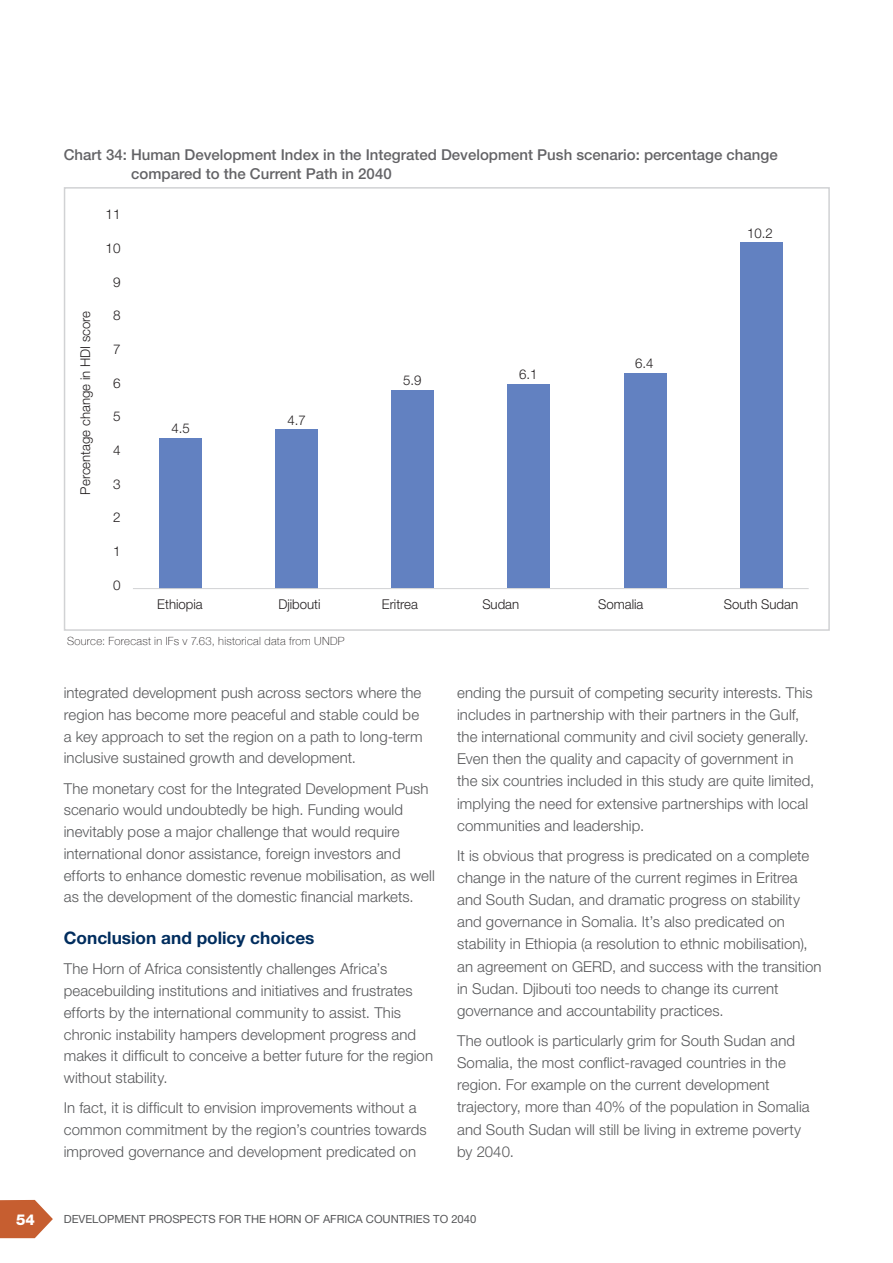
<style>
.page{position:relative;width:893px;height:1263px;background:#fff}
.page>*{position:absolute;margin:0;border:0;box-sizing:border-box;transform-origin:0 0}
.SUBHEAD_LEVEL_1{font:700 17.25px "Helvetica Neue LT Std";color:#002d5e}
.BODY{font:300 15px/22px "Helvetica Neue LT Std";letter-spacing:.005em;color:#57585a}
.Figure_title{font:500 15px/19.5px "Helvetica Neue LT Std";color:#636366}
.t1{font:800 15px "Helvetica Neue LT Std";color:#fff}
.RECOMMEND_BODY{font:300 13.5px "Helvetica Neue LT Std";color:#231f20}
.t2{font:11.25px "Helvetica Neue LT Std";color:#57585a}
.Source{font:100 11.25px "Helvetica Neue";letter-spacing:.025em;color:#231f20}
</style>
<div class="page">
<svg style="left:0;top:1200px;width:53px;height:38px"></svg>
<div style="left:64px;top:187px;width:766px;height:444px;border:2px solid #d1d2d4"></div>
<div style="left:159px;top:438px;width:42px;height:151px;background:#6281c1"></div>
<div style="left:275px;top:429px;width:43px;height:159px;background:#6281c1"></div>
<div style="left:391px;top:390px;width:43px;height:198px;background:#6281c1"></div>
<div style="left:508px;top:384px;width:42px;height:204px;background:#6281c1"></div>
<div style="left:624px;top:373px;width:42px;height:215px;background:#6281c1"></div>
<div style="left:740px;top:242px;width:43px;height:346px;background:#6281c1"></div>
<hr style="left:133px;top:588px;width:676px;height:1px;background:#d1d2d4">
<p class="Figure_title" style="left:131px;top:144px;width:648px;text-indent:-68px">Chart 34: Human Development Index in the Integrated Development Push scenario: percentage change compared to the Current Path in 2040</p>
<p class="RECOMMEND_BODY" style="left:77px;top:494px;width:185px;rotate:-90deg">Percentage change in HDI score</p>
<p class="RECOMMEND_BODY" style="left:106px;top:206px;width:17px">11</p>
<p class="RECOMMEND_BODY" style="left:106px;top:240px;width:17px">10</p>
<p class="RECOMMEND_BODY" style="left:113px;top:274px;width:9px">9</p>
<p class="RECOMMEND_BODY" style="left:113px;top:307px;width:9px">8</p>
<p class="RECOMMEND_BODY" style="left:113px;top:341px;width:9px">7</p>
<p class="RECOMMEND_BODY" style="left:113px;top:375px;width:9px">6</p>
<p class="RECOMMEND_BODY" style="left:113px;top:408px;width:9px">5</p>
<p class="RECOMMEND_BODY" style="left:113px;top:442px;width:9px">4</p>
<p class="RECOMMEND_BODY" style="left:113px;top:476px;width:9px">3</p>
<p class="RECOMMEND_BODY" style="left:113px;top:509px;width:9px">2</p>
<p class="RECOMMEND_BODY" style="left:113px;top:543px;width:9px">1</p>
<p class="RECOMMEND_BODY" style="left:113px;top:577px;width:9px">0</p>
<p class="RECOMMEND_BODY" style="left:171px;top:420px;width:20px">4.5</p>
<p class="RECOMMEND_BODY" style="left:287px;top:412px;width:20px">4.7</p>
<p class="RECOMMEND_BODY" style="left:403px;top:372px;width:20px">5.9</p>
<p class="RECOMMEND_BODY" style="left:519px;top:366px;width:20px">6.1</p>
<p class="RECOMMEND_BODY" style="left:635px;top:355px;width:20px">6.4</p>
<p class="RECOMMEND_BODY" style="left:747px;top:224px;width:27px">10.2</p>
<p class="RECOMMEND_BODY" style="left:157px;top:596px;width:47px">Ethiopia</p>
<p class="RECOMMEND_BODY" style="left:278px;top:596px;width:44px">Djibouti</p>
<p class="RECOMMEND_BODY" style="left:382px;top:596px;width:37px">Eritrea</p>
<p class="RECOMMEND_BODY" style="left:482px;top:596px;width:38px">Sudan</p>
<p class="RECOMMEND_BODY" style="left:598px;top:596px;width:47px">Somalia</p>
<p class="RECOMMEND_BODY" style="left:724px;top:596px;width:76px">South Sudan</p>
<p class="Source" style="left:67px;top:632px;width:279px">Source: Forecast in IFs v 7.63, historical data from UNDP</p>
<p class="BODY" style="left:64px;top:682px;width:360px">integrated development push across sectors where the region has become more peaceful and stable could be a key approach to set the region on a path to long-term inclusive sustained growth and development.</p>
<p class="BODY" style="left:64px;top:777px;width:373px">The monetary cost for the Integrated Development Push scenario would undoubtedly be high. Funding would inevitably pose a major challenge that would require international donor assistance, foreign investors and efforts to enhance domestic revenue mobilisation, as well as the development of the domestic financial markets.</p>
<p class="SUBHEAD_LEVEL_1" style="left:64px;top:927px;width:252px">Conclusion and policy choices</p>
<p class="BODY" style="left:64px;top:958px;width:371px">The Horn of Africa consistently challenges Africa’s peacebuilding institutions and initiatives and frustrates efforts by the international community to assist. This chronic instability hampers development progress and makes it difficult to conceive a better future for the region without stability.</p>
<p class="BODY" style="left:64px;top:1097px;width:364px">In fact, it is difficult to envision improvements without a common commitment by the region’s countries towards improved governance and development predicated on</p>
<p class="BODY" style="left:457px;top:681px;width:359px">ending the pursuit of competing security interests. This includes in partnership with their partners in the Gulf, the international community and civil society generally.<br>Even then the quality and capacity of government in the six countries included in this study are quite limited, implying the need for extensive partnerships with local communities and leadership.</p>
<p class="BODY" style="left:457px;top:844px;width:366px">It is obvious that progress is predicated on a complete change in the nature of the current regimes in Eritrea and South Sudan, and dramatic progress on stability and governance in Somalia. It’s also predicated on stability in Ethiopia (a resolution to ethnic mobilisation), an agreement on GERD, and success with the transition in Sudan. Djibouti too needs to change its current governance and accountability practices.</p>
<p class="BODY" style="left:457px;top:1029px;width:354px">The outlook is particularly grim for South Sudan and Somalia, the most conflict-ravaged countries in the region. For example on the current development trajectory, more than 40% of the population in Somalia and South Sudan will still be living in extreme poverty by 2040.</p>
<p class="t1" style="left:16px;top:1211px;width:21px">54</p>
<p class="t2" style="left:64px;top:1212px;width:414px">DEVELOPMENT PROSPECTS FOR THE HORN OF AFRICA COUNTRIES TO 2040</p>
</div>
